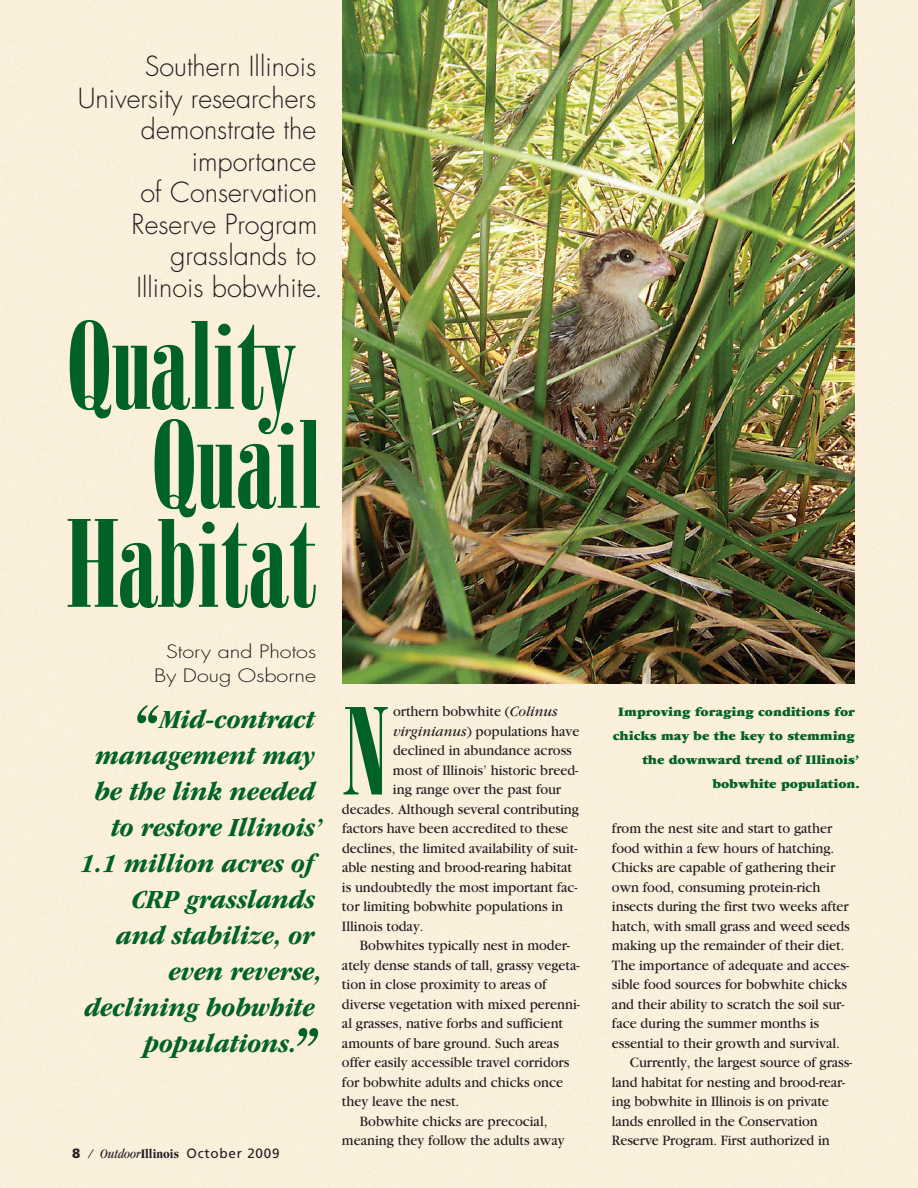
<style>
.page{position:relative;width:918px;height:1188px;background:#fff}
.page>*{position:absolute;margin:0;border:0;box-sizing:border-box;transform-origin:0 0}
.t1{font:121.5px/99px "Bodoni Std Poster Compressed";letter-spacing:-.015em;color:#006224;text-align:right}
.t2{font:120.9px "Bodoni Std Poster Compressed";color:#006224}
.t3{font:italic 700 condensed 60px "ITC Garamond Std";color:#006224;scale:1.13 1}
.t4{font:italic 700 condensed 27px "ITC Garamond Std";color:#006224;scale:1.13 1}
.t5{font:300 27px/31.5px "Futura";color:#231f20;text-align:right}
.t6{font:300 18px/24px "Futura";color:#231f20;text-align:right;scale:1.2 1}
.t7{font:15px "Garamond";color:#231f20;scale:.95 1}
.t8{font:900 13.5px "Garamond";color:#006224}
.t9{font:13.5px "Frutiger";letter-spacing:.055em;color:#231f20}
.s1{font-weight:900}
.s2{font-family:"Garamond";font-style:italic;font-stretch:condensed}
.s3{font-family:"Garamond";font-weight:700;font-stretch:condensed}
.s4{font-style:italic}
</style>
<div class="page">
<img style="left:342px;top:0;width:513px;height:684px">
<h3 class="t5" style="left:78px;top:53px;width:247px">Southern Illinois<br>University researchers demonstrate the importance<br>of Conservation<br>Reserve Program grasslands to<br>Illinois bobwhite.</h3>
<h1 class="t1" style="left:66px;top:328px;width:260px">Quality<br>Quail<br>Habitat</h1>
<p class="t6" style="left:154px;top:641px;width:137px">Story and Photos<br>By Doug Osborne</p>
<h3 class="t3" style="left:131px;top:706px;width:24px">‘‘</h3>
<h3 class="t4" style="left:160px;top:709px;width:138px">Mid-contract</h3>
<h3 class="t4" style="left:96px;top:745px;width:196px">management may</h3>
<h3 class="t4" style="left:95px;top:781px;width:196px">be the link needed</h3>
<h3 class="t4" style="left:112px;top:817px;width:188px">to restore Illinois’</h3>
<h3 class="t4" style="left:81px;top:853px;width:208px">1.1 million acres of</h3>
<h3 class="t4" style="left:132px;top:889px;width:164px">CRP grasslands</h3>
<h3 class="t4" style="left:117px;top:925px;width:177px">and stabilize, or</h3>
<h3 class="t4" style="left:169px;top:961px;width:137px">even reverse,</h3>
<h3 class="t4" style="left:85px;top:997px;width:205px">declining bobwhite</h3>
<h3 class="t4" style="left:145px;top:1033px;width:136px">populations.</h3>
<h3 class="t3" style="left:291px;top:1025px;width:24px">’’</h3>
<p class="t9" style="left:72px;top:1148px;width:209px"><span class="s1">8</span> <span class="s2">/ Outdoor</span><span class="s3">Illinois</span> October 2009</p>
<h2 class="t2" style="left:342px;top:707px;width:49px">N</h2>
<p class="t7" style="left:393px;top:707px;width:175px">orthern bobwhite (<span class="s4">Colinus</span></p>
<p class="t7" style="left:393px;top:726px;width:198px"><span class="s4">virginianus</span>) populations have</p>
<p class="t7" style="left:393px;top:746px;width:190px">declined in abundance across</p>
<p class="t7" style="left:393px;top:765px;width:197px">most of Illinois’ historic breed-</p>
<p class="t7" style="left:393px;top:785px;width:179px">ing range over the past four</p>
<p class="t7" style="left:342px;top:804px;width:251px">decades. Although several contributing</p>
<p class="t7" style="left:342px;top:824px;width:240px">factors have been accredited to these</p>
<p class="t7" style="left:342px;top:843px;width:249px">declines, the limited availability of suit-</p>
<p class="t7" style="left:342px;top:863px;width:244px">able nesting and brood-rearing habitat</p>
<p class="t7" style="left:342px;top:882px;width:250px">is undoubtedly the most important fac-</p>
<p class="t7" style="left:342px;top:902px;width:234px">tor limiting bobwhite populations in</p>
<p class="t7" style="left:342px;top:921px;width:87px">Illinois today.</p>
<p class="t7" style="left:360px;top:941px;width:223px">Bobwhites typically nest in moder-</p>
<p class="t7" style="left:342px;top:960px;width:252px">ately dense stands of tall, grassy vegeta-</p>
<p class="t7" style="left:342px;top:980px;width:217px">tion in close proximity to areas of</p>
<p class="t7" style="left:342px;top:999px;width:252px">diverse vegetation with mixed perenni-</p>
<p class="t7" style="left:342px;top:1019px;width:234px">al grasses, native forbs and sufficient</p>
<p class="t7" style="left:342px;top:1038px;width:230px">amounts of bare ground. Such areas</p>
<p class="t7" style="left:342px;top:1058px;width:241px">offer easily accessible travel corridors</p>
<p class="t7" style="left:342px;top:1077px;width:234px">for bobwhite adults and chicks once</p>
<p class="t7" style="left:342px;top:1097px;width:125px">they leave the nest.</p>
<p class="t7" style="left:360px;top:1116px;width:199px">Bobwhite chicks are precocial,</p>
<p class="t7" style="left:342px;top:1136px;width:236px">meaning they follow the adults away</p>
<p class="t8" style="left:618px;top:707px;width:239px">Improving foraging conditions for</p>
<p class="t8" style="left:613px;top:731px;width:244px">chicks may be the key to stemming</p>
<p class="t8" style="left:642px;top:755px;width:218px">the downward trend of Illinois’</p>
<p class="t8" style="left:713px;top:779px;width:149px">bobwhite population.</p>
<p class="t7" style="left:612px;top:824px;width:234px">from the nest site and start to gather</p>
<p class="t7" style="left:612px;top:843px;width:236px">food within a few hours of hatching.</p>
<p class="t7" style="left:612px;top:863px;width:237px">Chicks are capable of gathering their</p>
<p class="t7" style="left:612px;top:882px;width:221px">own food, consuming protein-rich</p>
<p class="t7" style="left:612px;top:902px;width:251px">insects during the first two weeks after</p>
<p class="t7" style="left:612px;top:921px;width:252px">hatch, with small grass and weed seeds</p>
<p class="t7" style="left:612px;top:941px;width:246px">making up the remainder of their diet.</p>
<p class="t7" style="left:612px;top:960px;width:251px">The importance of adequate and acces-</p>
<p class="t7" style="left:612px;top:980px;width:249px">sible food sources for bobwhite chicks</p>
<p class="t7" style="left:612px;top:999px;width:246px">and their ability to scratch the soil sur-</p>
<p class="t7" style="left:612px;top:1019px;width:220px">face during the summer months is</p>
<p class="t7" style="left:612px;top:1038px;width:242px">essential to their growth and survival.</p>
<p class="t7" style="left:630px;top:1058px;width:236px">Currently, the largest source of grass-</p>
<p class="t7" style="left:612px;top:1077px;width:247px">land habitat for nesting and brood-rear-</p>
<p class="t7" style="left:612px;top:1097px;width:230px">ing bobwhite in Illinois is on private</p>
<p class="t7" style="left:612px;top:1116px;width:218px">lands enrolled in the Conservation</p>
<p class="t7" style="left:612px;top:1136px;width:231px">Reserve Program. First authorized in</p>
</div>
